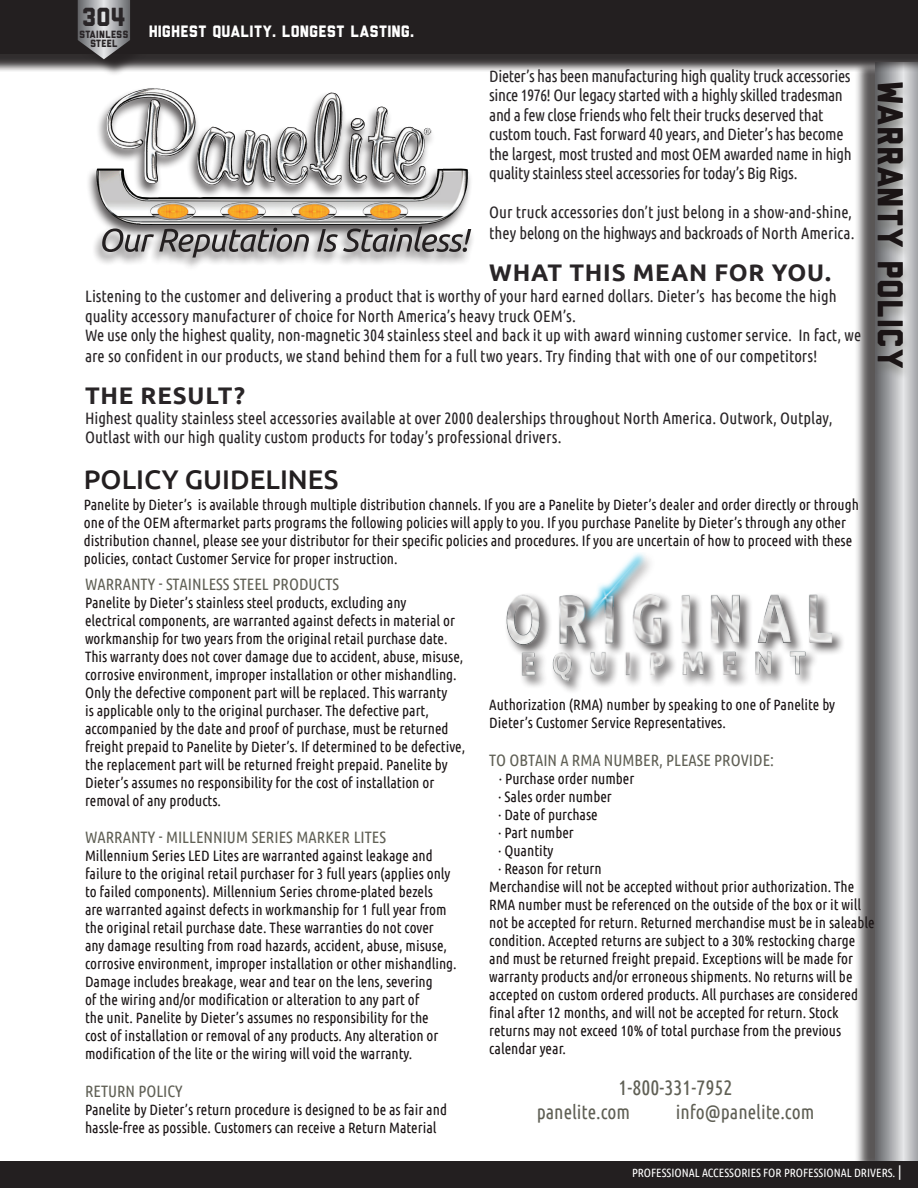
<style>
.page{position:relative;width:918px;height:1188px;background:#fff}
.page>*{position:absolute;margin:0;border:0;box-sizing:border-box;transform-origin:0 0}
.t1{font:36px "Liberator";color:#1a1415}
.Top_of_tables{font:500 27px "Ubuntu";color:#231f20}
.t2{font:800 26.1px "Liberator";color:#292527}
.t3{font:700 24px "Ubuntu";letter-spacing:.03em;color:#292527}
.t4{font:21px "Ubuntu Condensed";color:#606055}
.t5{font:19.5px "Ubuntu Condensed";color:#606055}
.t6{font:16.5px/19.5px "Ubuntu Condensed";letter-spacing:-.005em;color:#292527}
.TABLE_SUB_HEADINGS{font:16.5px "Ubuntu Condensed";color:#606055}
.t7{font:16.5px "Liberator";color:#fff}
.New_sub_top_of_table{font:15px/18px "Ubuntu Condensed";color:#1a1415}
.t8{font:12px "Ubuntu Condensed";color:#fff}
.t9{font:800 10.5px "Liberator";letter-spacing:.04em;color:#292527}
.s1{font-size:15px}
</style>
<div class="page">
<div style="left:0;top:1161px;width:918px;height:27px;background:#231f20"></div>
<div style="left:854px;top:59px;width:64px;height:1115px;background:#231f20;opacity:.75"></div>
<svg style="left:875px;top:73px;width:43px;height:1088px;background:#acaeb0"></svg>
<div style="left:870px;top:81px;width:41px;height:301px;background:#606055;opacity:.47"></div>
<img style="left:506px;top:553px;width:337px;height:135px">
<div style="left:86px;top:86px;width:389px;height:185px;background:#231f20;opacity:.75"></div>
<img style="left:107px;top:89px;width:44px;height:60px">
<svg style="left:102px;top:228px;width:207px;height:30px;background:#9c9a9b"></svg>
<svg style="left:317px;top:226px;width:154px;height:26px;background:#949292"></svg>
<div style="left:0;top:1162px;width:918px;height:26px;background:#231f20"></div>
<div style="left:0;top:0;width:918px;height:73px;background:#231f20;opacity:.75"></div>
<div style="left:0;top:0;width:918px;height:54px;background:#231f20"></div>
<div style="left:80px;top:0;width:69px;height:77px;background:#231f20;opacity:.75"></div>
<svg style="left:78px;top:0;width:52px;height:59px;background:#939396"></svg>
<p class="t2" style="left:83px;top:8px;width:44px">304</p>
<p class="t9" style="left:80px;top:31px;width:50px">STAINLESS</p>
<p class="t7" style="left:149px;top:26px;width:267px">HIGHEST QUALITY. LONGEST LASTING.</p>
<p class="t9" style="left:91px;top:40px;width:28px">STEEL</p>
<p class="t6" style="left:489px;top:66px;width:364px">Dieter’s has been manufacturing high quality truck accessories since 1976! Our legacy started with a highly skilled tradesman and a few close friends who felt their trucks deserved that custom touch. Fast forward 40 years, and Dieter’s has become the largest, most trusted and most OEM awarded name in high quality stainless steel accessories for today’s Big Rigs.</p>
<p class="t6" style="left:489px;top:202px;width:367px;line-height:21px">Our truck accessories don’t just belong in a show-and-shine, they belong on the highways and backroads of North America.</p>
<p class="t3" style="left:489px;top:258px;width:343px">WHAT THIS MEAN FOR YOU.</p>
<p class="t6" style="left:85px;top:286px;width:778px">Listening to the customer and delivering a product that is worthy of your hard earned dollars. Dieter’s has become the high quality accessory manufacturer of choice for North America’s heavy truck OEM’s.<br>We use only the highest quality, non-magnetic 304 stainless steel and back it up with award winning customer service. In fact, we</p>
<p class="t6" style="left:85px;top:346px;width:734px">are so confident in our products, we stand behind them for a full two years. Try finding that with one of our competitors!</p>
<p class="t3" style="left:85px;top:381px;width:161px">THE RESULT?</p>
<p class="t6" style="left:85px;top:408px;width:749px">Highest quality stainless steel accessories available at over 2000 dealerships throughout North America. Outwork, Outplay,<br>Outlast with our high quality custom products for today’s professional drivers.</p>
<p class="t1" style="left:903px;top:81px;width:290px;rotate:90deg">WARRANTY POLICY</p>
<p class="Top_of_tables" style="left:84px;top:462px;width:256px">POLICY GUIDELINES</p>
<p class="New_sub_top_of_table" style="left:84px;top:495px;width:777px">Panelite by Dieter’s is available through multiple distribution channels. If you are a Panelite by Dieter’s dealer and order directly or through one of the OEM aftermarket parts programs the following policies will apply to you. If you purchase Panelite by Dieter’s through any other distribution channel, please see your distributor for their specific policies and procedures. If you are uncertain of how to proceed with these policies, contact Customer Service for proper instruction.</p>
<p class="TABLE_SUB_HEADINGS" style="left:85px;top:574px;width:255px">WARRANTY - STAINLESS STEEL PRODUCTS</p>
<p class="New_sub_top_of_table" style="left:85px;top:593px;width:382px">Panelite by Dieter’s stainless steel products, excluding any<br>electrical components, are warranted against defects in material or workmanship for two years from the original retail purchase date.<br>This warranty does not cover damage due to accident, abuse, misuse, corrosive environment, improper installation or other mishandling.<br>Only the defective component part will be replaced. This warranty<br>is applicable only to the original purchaser. The defective part, accompanied by the date and proof of purchase, must be returned freight prepaid to Panelite by Dieter’s. If determined to be defective, the replacement part will be returned freight prepaid. Panelite by Dieter’s assumes no responsibility for the cost of installation or removal of any products.</p>
<p class="TABLE_SUB_HEADINGS" style="left:85px;top:827px;width:302px">WARRANTY - MILLENNIUM SERIES MARKER LITES</p>
<p class="New_sub_top_of_table" style="left:85px;top:847px;width:373px">Millennium Series LED Lites are warranted against leakage and failure to the original retail purchaser for 3 full years (applies only to failed components). Millennium Series chrome-plated bezels<br>are warranted against defects in workmanship for 1 full year from the original retail purchase date. These warranties do not cover any damage resulting from road hazards, accident, abuse, misuse, corrosive environment, improper installation or other mishandling.<br>Damage includes breakage, wear and tear on the lens, severing<br>of the wiring and/or modification or alteration to any part of<br>the unit. Panelite by Dieter’s assumes no responsibility for the<br>cost of installation or removal of any products. Any alteration or modification of the lite or the wiring will void the warranty.</p>
<p class="TABLE_SUB_HEADINGS" style="left:85px;top:1081px;width:99px">RETURN POLICY</p>
<p class="New_sub_top_of_table" style="left:85px;top:1100px;width:363px">Panelite by Dieter’s return procedure is designed to be as fair and hassle-free as possible. Customers can receive a Return Material</p>
<p class="New_sub_top_of_table" style="left:489px;top:695px;width:347px">Authorization (RMA) number by speaking to one of Panelite by<br>Dieter’s Customer Service Representatives.</p>
<p class="TABLE_SUB_HEADINGS" style="left:489px;top:750px;width:286px">TO OBTAIN A RMA NUMBER, PLEASE PROVIDE:</p>
<p class="New_sub_top_of_table" style="left:499px;top:769px;width:137px">· Purchase order number</p>
<p class="New_sub_top_of_table" style="left:498px;top:787px;width:115px">· Sales order number</p>
<p class="New_sub_top_of_table" style="left:498px;top:805px;width:101px">· Date of purchase</p>
<p class="New_sub_top_of_table" style="left:498px;top:823px;width:77px">· Part number</p>
<p class="New_sub_top_of_table" style="left:498px;top:841px;width:57px">· Quantity</p>
<p class="New_sub_top_of_table" style="left:498px;top:859px;width:105px">· Reason for return</p>
<p class="New_sub_top_of_table" style="left:489px;top:877px;width:387px">Merchandise will not be accepted without prior authorization. The RMA number must be referenced on the outside of the box or it will not be accepted for return. Returned merchandise must be in saleable condition. Accepted returns are subject to a 30% restocking charge and must be returned freight prepaid. Exceptions will be made for warranty products and/or erroneous shipments. No returns will be accepted on custom ordered products. All purchases are considered final after 12 months, and will not be accepted for return. Stock returns may not exceed 10% of total purchase from the previous calendar year.</p>
<p class="t4" style="left:619px;top:1075px;width:116px">1-800-331-7952</p>
<p class="t5" style="left:537px;top:1100px;width:95px">panelite.com</p>
<p class="t5" style="left:676px;top:1100px;width:140px">info@panelite.com</p>
<p class="t8" style="left:632px;top:1165px;width:271px">PROFESSIONAL ACCESSORIES FOR PROFESSIONAL DRIVERS. <span class="s1">|</span></p>
</div>
